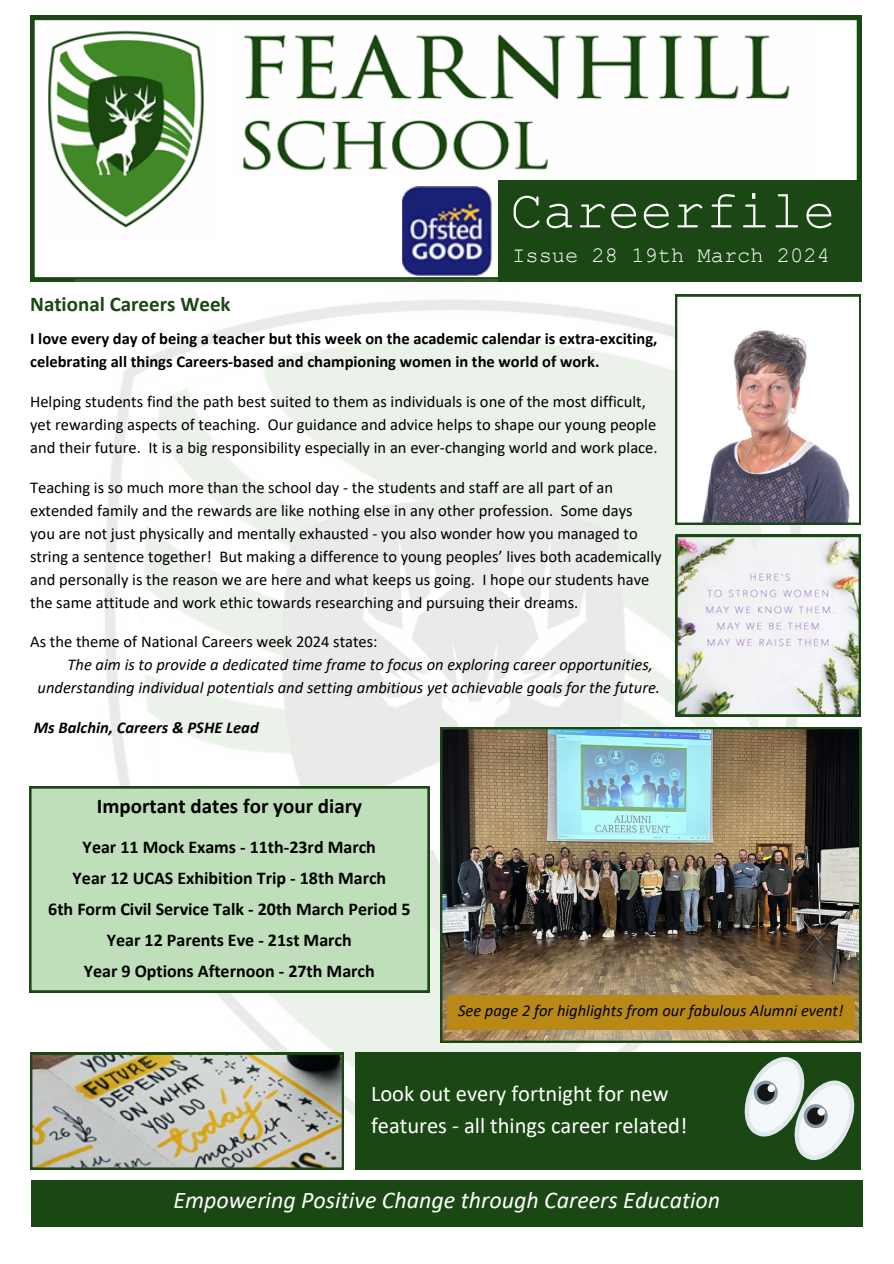
<style>
.page{position:relative;width:894px;height:1264px;background:#fff}
.page>*{position:absolute;margin:0;border:0;box-sizing:border-box;transform-origin:0 0}
.t1{font:54.15px "Courier New";color:#fff}
.t2{font:italic 24px "Calibri";color:#fff}
.t3{font:22.5px/31.5px "Calibri";color:#fff}
.t4{font:22.05px "Courier New";color:#fff}
.t5{font:700 21px "Calibri";color:#000}
.t6{font:700 21px "Calibri";color:#1a4713}
.t7{font:700 18px "Calibri";color:#000}
.t8{font:16.5px "Calibri";color:#000}
.t9{font:italic 16.5px "Calibri";color:#000}
.t10{font:700 16.5px/23px "Calibri";color:#000}
.t11{font:italic 700 16.5px "Calibri";color:#000}
</style>
<div class="page">
<svg style="left:30px;top:16px;width:830px;height:265px"></svg>
<img style="left:75px;top:279px;width:739px;height:837px">
<div style="left:498px;top:180px;width:362px;height:102px;background:#1a4713"></div>
<img style="left:402px;top:186px;width:89px;height:89px">
<div style="left:31px;top:1179px;width:831px;height:47px;background:#1a4713"></div>
<div style="left:355px;top:1052px;width:505px;height:117px;background:#1a4713"></div>
<svg style="left:732px;top:1047px;width:129px;height:122px"></svg>
<svg style="left:30px;top:1052px;width:314px;height:117px;background:#abaa98"></svg>
<svg style="left:675px;top:294px;width:185px;height:231px"></svg>
<img style="left:675px;top:535px;width:185px;height:181px">
<img style="left:440px;top:727px;width:421px;height:315px">
<div style="left:446px;top:995px;width:408px;height:34px;background:#b88917"></div>
<svg style="left:29px;top:786px;width:400px;height:206px;background:#b2d4ae"></svg>
<p class="t1" style="left:510px;top:182px;width:327px">Careerfile</p>
<h2 class="t4" style="left:512px;top:243px;width:319px">Issue 28 19th March 2024</h2>
<p class="t6" style="left:30px;top:296px;width:202px">National Careers Week</p>
<h1 class="t10" style="left:30px;top:329px;width:628px">I love every day of being a teacher but this week on the academic calendar is extra-exciting, celebrating all things Careers-based and championing women in the world of work.</h1>
<h2 class="t8" style="left:30px;top:394px;width:617px">Helping students find the path best suited to them as individuals is one of the most difficult,</h2>
<p class="t8" style="left:30px;top:417px;width:627px">yet rewarding aspects of teaching. Our guidance and advice helps to shape our young people</p>
<h3 class="t8" style="left:30px;top:440px;width:628px">and their future. It is a big responsibility especially in an ever-changing world and work place.</h3>
<h4 class="t8" style="left:30px;top:480px;width:584px">Teaching is so much more than the school day - the students and staff are all part of an</h4>
<p class="t8" style="left:30px;top:503px;width:604px">extended family and the rewards are like nothing else in any other profession. Some days</p>
<p class="t8" style="left:30px;top:526px;width:609px">you are not just physically and mentally exhausted - you also wonder how you managed to</p>
<p class="t8" style="left:30px;top:549px;width:633px">string a sentence together! But making a difference to young peoples’ lives both academically</p>
<p class="t8" style="left:30px;top:572px;width:620px">and personally is the reason we are here and what keeps us going. I hope our students have</p>
<p class="t8" style="left:30px;top:595px;width:549px">the same attitude and work ethic towards researching and pursuing their dreams.</p>
<p class="t8" style="left:30px;top:634px;width:349px">As the theme of National Careers week 2024 states:</p>
<p class="t9" style="left:67px;top:657px;width:587px">The aim is to provide a dedicated time frame to focus on exploring career opportunities,</p>
<p class="t9" style="left:38px;top:680px;width:623px">understanding individual potentials and setting ambitious yet achievable goals for the future.</p>
<p class="t11" style="left:34px;top:720px;width:226px">Ms Balchin, Careers &amp; PSHE Lead</p>
<h4 class="t5" style="left:97px;top:797px;width:267px">Important dates for your diary</h4>
<h4 class="t7" style="left:83px;top:839px;width:295px">Year 11 Mock Exams - 11th-23rd March</h4>
<h4 class="t7" style="left:73px;top:870px;width:315px">Year 12 UCAS Exhibition Trip - 18th March</h4>
<h4 class="t7" style="left:48px;top:901px;width:364px">6th Form Civil Service Talk - 20th March Period 5</h4>
<h4 class="t7" style="left:107px;top:932px;width:246px">Year 12 Parents Eve - 21st March</h4>
<p class="t7" style="left:84px;top:963px;width:292px">Year 9 Options Afternoon - 27th March</p>
<h3 class="t9" style="left:458px;top:1003px;width:387px">See page 2 for highlights from our fabulous Alumni event!</h3>
<h4 class="t3" style="left:371px;top:1079px;width:318px">Look out every fortnight for new features - all things career related!</h4>
<p class="t2" style="left:173px;top:1190px;width:548px">Empowering Positive Change through Careers Education</p>
</div>
